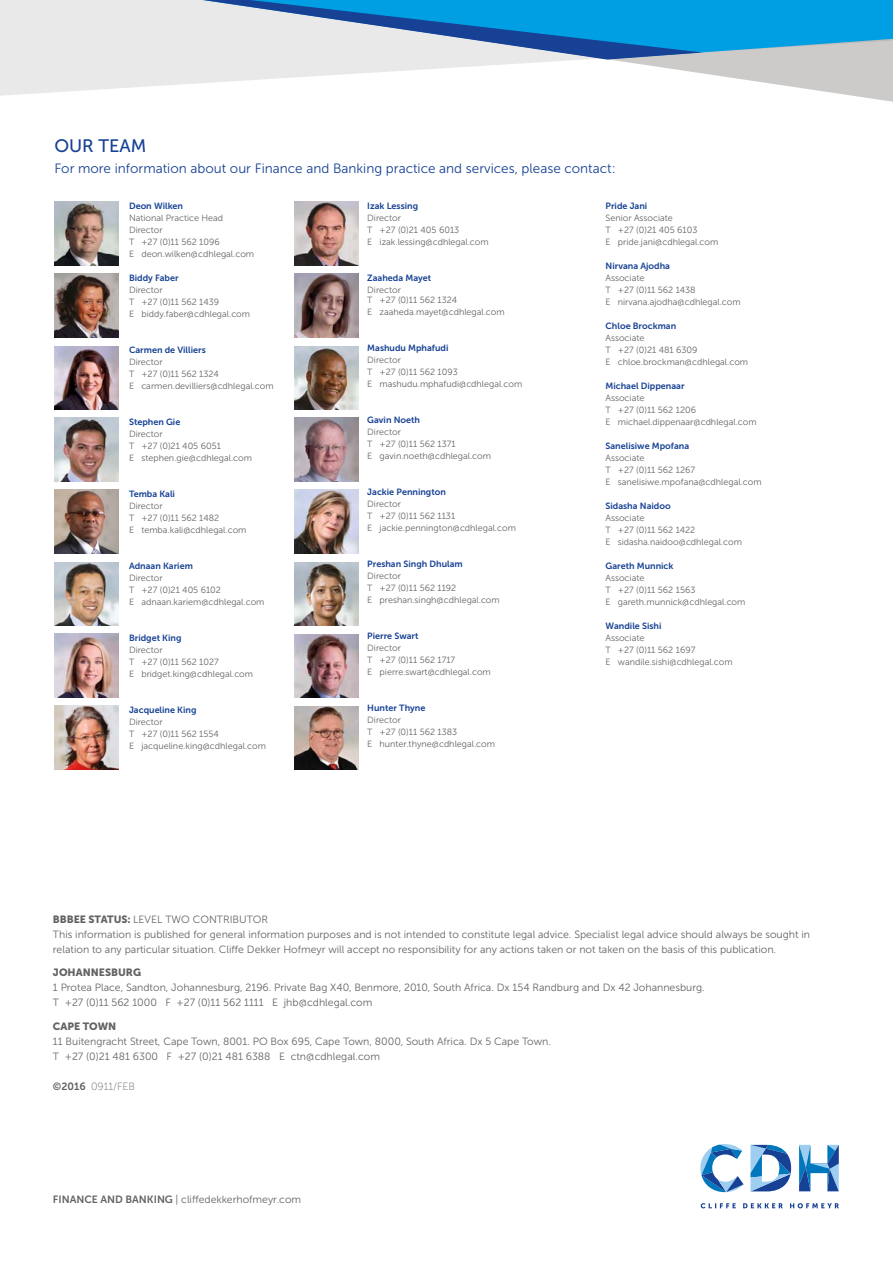
<style>
.page{position:relative;width:893px;height:1263px;background:#fff}
.page>*{position:absolute;margin:0;border:0;box-sizing:border-box;transform-origin:0 0}
.t1{font:18px "Museo Sans 500";color:#164194}
.t2{font:13.5px "Museo Sans 300";color:#164194}
.t3{font:10.5px/15px "Museo Sans 300";color:#646363}
.t4{font:10.5px "Museo Sans 900";color:#646363}
.t5{font:10.5px "Museo Sans 100";color:#646363}
.t6{font:9px/12px "Museo Sans 300";color:#646363}
.t7{font:9px "Museo Sans 700";color:#164194}
.s1{font-family:"Museo Sans 900"}
.s2{font-family:"Museo Sans 700"}
</style>
<div class="page">
<img style="left:54px;top:418px;width:65px;height:64px">
<img style="left:54px;top:562px;width:65px;height:64px">
<img style="left:54px;top:490px;width:65px;height:63px">
<img style="left:54px;top:706px;width:65px;height:63px">
<img style="left:54px;top:634px;width:65px;height:63px">
<img style="left:54px;top:202px;width:65px;height:63px">
<img style="left:294px;top:202px;width:65px;height:63px">
<img style="left:54px;top:274px;width:65px;height:63px">
<img style="left:294px;top:346px;width:65px;height:64px">
<img style="left:294px;top:418px;width:65px;height:64px">
<img style="left:294px;top:490px;width:65px;height:63px">
<img style="left:294px;top:562px;width:65px;height:64px">
<img style="left:294px;top:634px;width:65px;height:64px">
<img style="left:294px;top:706px;width:65px;height:63px">
<img style="left:294px;top:274px;width:65px;height:63px">
<img style="left:54px;top:346px;width:65px;height:64px">
<svg style="left:0;top:0;width:892px;height:97px"></svg>
<svg style="left:25px;top:0;width:867px;height:59px;background:#31a9dd"></svg>
<svg style="left:29px;top:0;width:673px;height:60px;background:#88bcdb"></svg>
<svg style="left:700px;top:1203px;width:138px;height:5px"></svg>
<svg style="left:799px;top:1145px;width:39px;height:46px"></svg>
<svg style="left:700px;top:1144px;width:43px;height:48px"></svg>
<svg style="left:750px;top:1145px;width:41px;height:46px"></svg>
<h1 class="t1" style="left:54px;top:139px;width:93px">OUR TEAM</h1>
<h2 class="t2" style="left:54px;top:163px;width:563px">For more information about our Finance and Banking practice and services, please contact:</h2>
<p class="t7" style="left:129px;top:202px;width:56px">Deon Wilken</p>
<p class="t6" style="left:129px;top:212px;width:127px">National Practice Head<br>Director<br>T +27 (0)11 562 1096<br>E deon.wilken@cdhlegal.com</p>
<p class="t7" style="left:129px;top:274px;width:51px">Biddy Faber</p>
<p class="t6" style="left:129px;top:284px;width:123px">Director<br>T +27 (0)11 562 1439<br>E biddy.faber@cdhlegal.com</p>
<p class="t7" style="left:129px;top:346px;width:78px">Carmen de Villiers</p>
<p class="t6" style="left:129px;top:356px;width:146px">Director<br>T +27 (0)11 562 1324<br>E carmen.devilliers@cdhlegal.com</p>
<p class="t7" style="left:129px;top:418px;width:53px">Stephen Gie</p>
<p class="t6" style="left:129px;top:428px;width:124px">Director<br>T +27 (0)21 405 6051<br>E stephen.gie@cdhlegal.com</p>
<p class="t7" style="left:129px;top:490px;width:47px">Temba Kali</p>
<p class="t6" style="left:129px;top:500px;width:119px">Director<br>T +27 (0)11 562 1482<br>E temba.kali@cdhlegal.com</p>
<p class="t7" style="left:129px;top:562px;width:65px">Adnaan Kariem</p>
<p class="t6" style="left:129px;top:572px;width:137px">Director<br>T +27 (0)21 405 6102<br>E adnaan.kariem@cdhlegal.com</p>
<p class="t7" style="left:129px;top:634px;width:54px">Bridget King</p>
<p class="t6" style="left:129px;top:644px;width:126px">Director<br>T +27 (0)11 562 1027<br>E bridget.king@cdhlegal.com</p>
<p class="t7" style="left:129px;top:706px;width:69px">Jacqueline King</p>
<p class="t6" style="left:129px;top:716px;width:138px">Director<br>T +27 (0)11 562 1554<br>E jacqueline.king@cdhlegal.com</p>
<p class="t7" style="left:367px;top:202px;width:52px">Izak Lessing</p>
<p class="t6" style="left:367px;top:212px;width:123px">Director<br>T +27 (0)21 405 6013<br>E izak.lessing@cdhlegal.com</p>
<p class="t7" style="left:367px;top:274px;width:65px">Zaaheda Mayet</p>
<p class="t6" style="left:367px;top:285px;width:91px;line-height:10.8px">Director<br>T +27 (0)11 562 1324</p>
<p class="t6" style="left:367px;top:307px;width:139px">E zaaheda.mayet@cdhlegal.com</p>
<p class="t7" style="left:367px;top:345px;width:83px">Mashudu Mphafudi</p>
<p class="t6" style="left:367px;top:355px;width:156px">Director<br>T +27 (0)11 562 1093<br>E mashudu.mphafudi@cdhlegal.com</p>
<p class="t7" style="left:367px;top:417px;width:54px">Gavin Noeth</p>
<p class="t6" style="left:367px;top:427px;width:125px">Director<br>T +27 (0)11 562 1371<br>E gavin.noeth@cdhlegal.com</p>
<p class="t7" style="left:367px;top:489px;width:80px">Jackie Pennington</p>
<p class="t6" style="left:367px;top:499px;width:150px">Director<br>T +27 (0)11 562 1131<br>E jackie.pennington@cdhlegal.com</p>
<p class="t7" style="left:367px;top:561px;width:97px">Preshan Singh Dhulam</p>
<p class="t6" style="left:367px;top:571px;width:134px">Director<br>T +27 (0)11 562 1192<br>E preshan.singh@cdhlegal.com</p>
<p class="t7" style="left:367px;top:633px;width:53px">Pierre Swart</p>
<p class="t6" style="left:367px;top:643px;width:125px">Director<br>T +27 (0)11 562 1717<br>E pierre.swart@cdhlegal.com</p>
<p class="t7" style="left:367px;top:705px;width:60px">Hunter Thyne</p>
<p class="t6" style="left:367px;top:715px;width:129px">Director<br>T +27 (0)11 562 1383<br>E hunter.thyne@cdhlegal.com</p>
<p class="t7" style="left:605px;top:202px;width:43px">Pride Jani</p>
<p class="t6" style="left:605px;top:212px;width:114px">Senior Associate<br>T +27 (0)21 405 6103<br>E pride.jani@cdhlegal.com</p>
<p class="t7" style="left:605px;top:262px;width:66px">Nirvana Ajodha</p>
<p class="t6" style="left:605px;top:272px;width:137px">Associate<br>T +27 (0)11 562 1438<br>E nirvana.ajodha@cdhlegal.com</p>
<p class="t7" style="left:605px;top:322px;width:72px">Chloe Brockman</p>
<p class="t6" style="left:605px;top:332px;width:144px">Associate<br>T +27 (0)21 481 6309<br>E chloe.brockman@cdhlegal.com</p>
<p class="t7" style="left:605px;top:382px;width:80px">Michael Dippenaar</p>
<p class="t6" style="left:605px;top:392px;width:153px">Associate<br>T +27 (0)11 562 1206<br>E michael.dippenaar@cdhlegal.com</p>
<p class="t7" style="left:605px;top:442px;width:85px">Sanelisiwe Mpofana</p>
<p class="t6" style="left:605px;top:452px;width:157px">Associate<br>T +27 (0)11 562 1267<br>E sanelisiwe.mpofana@cdhlegal.com</p>
<p class="t7" style="left:605px;top:502px;width:67px">Sidasha Naidoo</p>
<p class="t6" style="left:605px;top:512px;width:138px">Associate<br>T +27 (0)11 562 1422<br>E sidasha.naidoo@cdhlegal.com</p>
<p class="t7" style="left:605px;top:562px;width:69px">Gareth Munnick</p>
<p class="t6" style="left:605px;top:572px;width:141px">Associate<br>T +27 (0)11 562 1563<br>E gareth.munnick@cdhlegal.com</p>
<p class="t7" style="left:605px;top:622px;width:57px">Wandile Sishi</p>
<p class="t6" style="left:605px;top:632px;width:129px">Associate<br>T +27 (0)11 562 1697<br>E wandile.sishi@cdhlegal.com</p>
<p class="t3" style="left:53px;top:913px;width:758px"><span class="s1">BBBEE STATUS:</span> LEVEL TWO CONTRIBUTOR<br>This information is published for general information purposes and is not intended to constitute legal advice. Specialist legal advice should always be sought in relation to any particular situation. Cliffe Dekker Hofmeyr will accept no responsibility for any actions taken or not taken on the basis of this publication.</p>
<p class="t4" style="left:53px;top:969px;width:90px">JOHANNESBURG</p>
<p class="t3" style="left:53px;top:981px;width:653px">1 Protea Place, Sandton, Johannesburg, 2196. Private Bag X40, Benmore, 2010, South Africa. Dx 154 Randburg and Dx 42 Johannesburg.<br>T +27 (0)11 562 1000 F +27 (0)11 562 1111 E jhb@cdhlegal.com</p>
<p class="t4" style="left:53px;top:1022px;width:65px">CAPE TOWN</p>
<p class="t3" style="left:53px;top:1035px;width:499px">11 Buitengracht Street, Cape Town, 8001. PO Box 695, Cape Town, 8000, South Africa. Dx 5 Cape Town.<br>T +27 (0)21 481 6300 F +27 (0)21 481 6388 E ctn@cdhlegal.com</p>
<p class="t5" style="left:53px;top:1082px;width:84px"><span class="s2">©2016</span> 0911/FEB</p>
<p class="t3" style="left:53px;top:1193px;width:250px"><span class="s2">FINANCE AND BANKING</span> | cliffedekkerhofmeyr.com</p>
</div>
